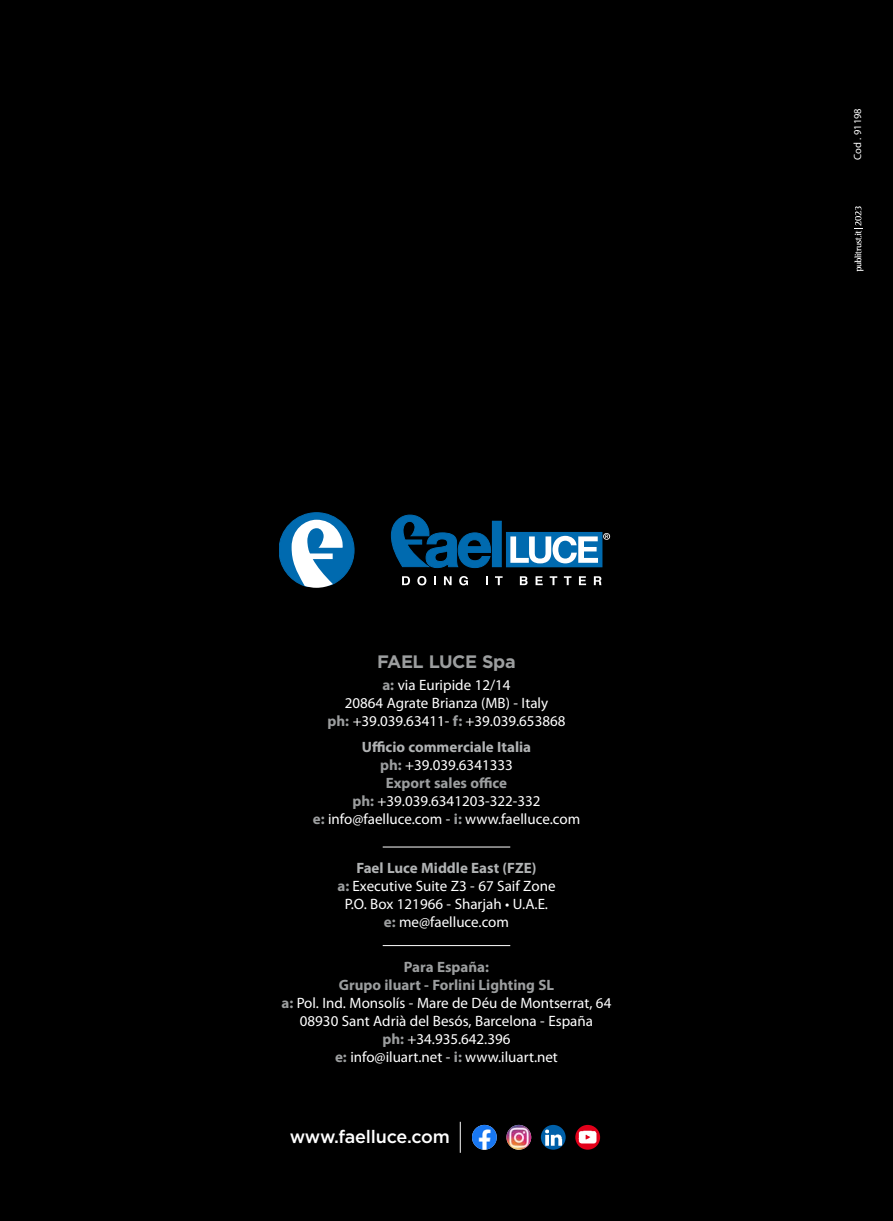
<style>
.page{position:relative;width:893px;height:1221px;background:#fff}
.page>*{position:absolute;margin:0;border:0;box-sizing:border-box;transform-origin:0 0}
.t1{font:500 18px "Gotham";letter-spacing:-.01em;color:#fff}
.t2{font:700 18px "Gotham";letter-spacing:-.025em;color:#9c9e9f}
.t3{font:15px/18px "Myriad Pro";color:#fff;text-align:center}
.t4{font:10.5px "Myriad Pro";color:#fff}
.s1{font-weight:700;color:#9c9e9f}
.s2{font-weight:700;color:#b1b3b4}
</style>
<div class="page">
<div style="left:0;top:0;width:893px;height:1220px;background:#000"></div>
<svg style="left:854px;top:206px;width:9px;height:65px"></svg>
<div style="left:506px;top:532px;width:96px;height:34px;background:#006aaf"></div>
<div style="left:506px;top:532px;width:96px;height:35px;border:1px solid #006aaf"></div>
<div style="left:492px;top:521px;width:9px;height:45px;background:#006aaf"></div>
<svg style="left:391px;top:515px;width:100px;height:52px"></svg>
<svg style="left:402px;top:576px;width:8px;height:9px"></svg>
<svg style="left:417px;top:576px;width:9px;height:9px"></svg>
<svg style="left:434px;top:576px;width:2px;height:9px"></svg>
<svg style="left:444px;top:576px;width:8px;height:9px"></svg>
<svg style="left:459px;top:576px;width:9px;height:9px"></svg>
<svg style="left:486px;top:576px;width:2px;height:9px"></svg>
<svg style="left:495px;top:576px;width:8px;height:9px"></svg>
<svg style="left:520px;top:576px;width:8px;height:9px"></svg>
<svg style="left:536px;top:576px;width:7px;height:9px"></svg>
<svg style="left:550px;top:576px;width:7px;height:9px"></svg>
<svg style="left:564px;top:576px;width:7px;height:9px"></svg>
<svg style="left:579px;top:576px;width:7px;height:9px"></svg>
<svg style="left:594px;top:576px;width:7px;height:9px"></svg>
<svg style="left:510px;top:533px;width:100px;height:30px"></svg>
<svg style="left:279px;top:512px;width:75px;height:75px"></svg>
<hr style="left:383px;top:846px;width:127px;height:1px;background:#fff">
<hr style="left:383px;top:945px;width:127px;height:1px;background:#fff">
<hr style="left:460px;top:1121px;width:1px;height:31px;background:#fff">
<img style="left:472px;top:1124px;width:25px;height:25px;border-radius:12px">
<img style="left:506px;top:1124px;width:25px;height:25px;border-radius:12px">
<img style="left:541px;top:1124px;width:25px;height:25px;border-radius:12px">
<img style="left:575px;top:1124px;width:25px;height:25px;border-radius:12px">
<p class="t2" style="left:377px;top:649px;width:140px">FAEL LUCE Spa</p>
<p class="t3" style="left:327px;top:675px;width:239px"><span class="s1">a:</span> via Euripide 12/14<br>20864 Agrate Brianza (MB) - Italy<br><span class="s1">ph:</span> +39.039.63411- <span class="s1">f:</span> +39.039.653868</p>
<p class="t3" style="left:313px;top:738px;width:269px"><span class="s2">Ufficio commerciale Italia<br></span><span class="s1">ph:</span> +39.039.6341333<br><span class="s1">Export sales office<br>ph:</span> +39.039.6341203-322-332<br><span class="s1">e:</span> info@faelluce.com - <span class="s1">i:</span> www.faelluce.com</p>
<p class="t3" style="left:337px;top:858px;width:220px"><span class="s2">Fael Luce Middle East (FZE)<br></span><span class="s1">a:</span> Executive Suite Z3 - 67 Saif Zone<br>P.O. Box 121966 - Sharjah • U.A.E. <span class="s1">e:</span> me@faelluce.com</p>
<p class="t3" style="left:282px;top:957px;width:331px"><span class="s1">Para España:<br>Grupo iluart - Forlini Lighting SL<br>a:</span> Pol. Ind. Monsolís - Mare de Déu de Montserrat, 64<br>08930 Sant Adrià del Besós, Barcelona - España<br><span class="s1">ph:</span> +34.935.642.396<br><span class="s1">e:</span> info@iluart.net - <span class="s1">i:</span> www.iluart.net</p>
<p class="t1" style="left:290px;top:1125px;width:162px">www.faelluce.com</p>
<p class="t4" style="left:851px;top:160px;width:53px;rotate:-90deg">Cod . 91198</p>
</div>
